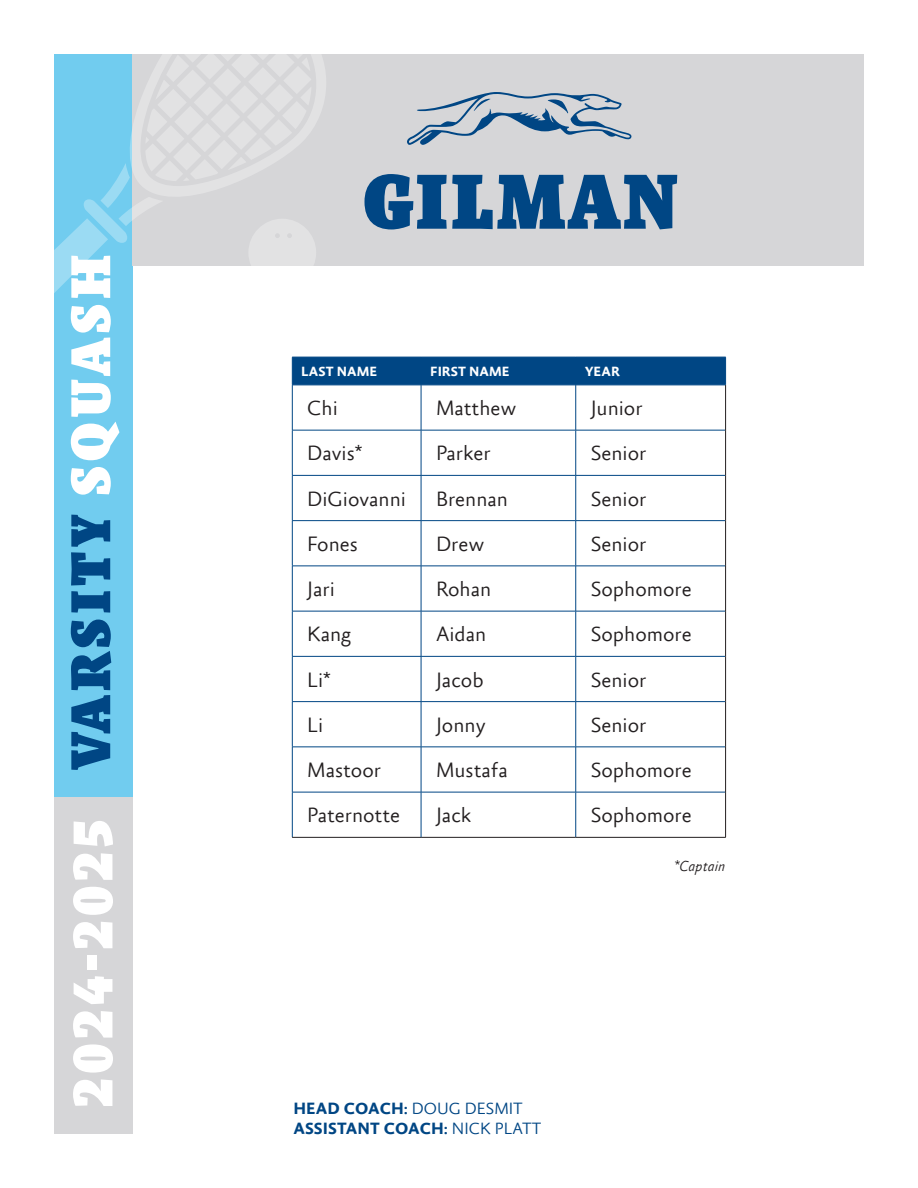
<style>
.page{position:relative;width:918px;height:1188px;background:#fff}
.page>*{position:absolute;margin:0;border:0;box-sizing:border-box;transform-origin:0 0}
.t1{font:900 57px "Absara Headline Pro";letter-spacing:.06em;color:#fff}
.t2{font:300 21px "Absara Sans Offc Pro";color:#231f20}
.t3{font:700 16.5px "Absara Sans Offc Pro";color:#004684}
.t4{font:italic 300 15px "Absara Sans Offc Pro";color:#231f20}
.t5{font:700 13.5px "Absara Sans Offc Pro";color:#fff}
.s1{color:#004684}
.s2{font-weight:300}
</style>
<div class="page">
<div style="left:54px;top:793px;width:79px;height:341px;background:#d6d6d8"></div>
<div style="left:54px;top:54px;width:79px;height:743px;background:#71ccef"></div>
<div style="left:133px;top:54px;width:731px;height:212px;background:#d6d6d8"></div>
<svg style="left:365px;top:174px;width:312px;height:56px"></svg>
<svg style="left:407px;top:92px;width:224px;height:53px"></svg>
<svg style="left:293px;top:386px;width:432px;height:451px"></svg>
<hr style="left:292px;top:385px;width:129px;height:1px;background:#004684">
<hr style="left:292px;top:385px;width:1px;height:45px;background:#004684">
<hr style="left:421px;top:385px;width:155px;height:1px;background:#004684">
<hr style="left:576px;top:385px;width:150px;height:1px;background:#004684">
<hr style="left:575px;top:385px;width:1px;height:45px;background:#004684">
<hr style="left:292px;top:430px;width:129px;height:1px;background:#004684">
<hr style="left:292px;top:430px;width:1px;height:45px;background:#004684">
<hr style="left:421px;top:430px;width:155px;height:1px;background:#004684">
<hr style="left:576px;top:430px;width:149px;height:1px;background:#004684">
<hr style="left:575px;top:430px;width:1px;height:45px;background:#004684">
<hr style="left:292px;top:475px;width:129px;height:1px;background:#004684">
<hr style="left:292px;top:476px;width:1px;height:44px;background:#004684">
<hr style="left:421px;top:475px;width:155px;height:1px;background:#004684">
<hr style="left:576px;top:475px;width:149px;height:1px;background:#004684">
<hr style="left:575px;top:476px;width:1px;height:44px;background:#004684">
<hr style="left:292px;top:520px;width:129px;height:1px;background:#004684">
<hr style="left:292px;top:521px;width:1px;height:45px;background:#004684">
<hr style="left:421px;top:520px;width:155px;height:1px;background:#004684">
<hr style="left:576px;top:520px;width:149px;height:1px;background:#004684">
<hr style="left:575px;top:521px;width:1px;height:45px;background:#004684">
<hr style="left:292px;top:566px;width:129px;height:1px;background:#004684">
<hr style="left:292px;top:566px;width:1px;height:45px;background:#004684">
<hr style="left:421px;top:566px;width:155px;height:1px;background:#004684">
<hr style="left:576px;top:566px;width:149px;height:1px;background:#004684">
<hr style="left:575px;top:566px;width:1px;height:45px;background:#004684">
<hr style="left:292px;top:611px;width:129px;height:1px;background:#004684">
<hr style="left:292px;top:611px;width:1px;height:45px;background:#004684">
<hr style="left:421px;top:611px;width:155px;height:1px;background:#004684">
<hr style="left:576px;top:611px;width:149px;height:1px;background:#004684">
<hr style="left:575px;top:611px;width:1px;height:45px;background:#004684">
<hr style="left:292px;top:656px;width:129px;height:1px;background:#004684">
<hr style="left:292px;top:657px;width:1px;height:44px;background:#004684">
<hr style="left:421px;top:656px;width:155px;height:1px;background:#004684">
<hr style="left:576px;top:656px;width:149px;height:1px;background:#004684">
<hr style="left:575px;top:657px;width:1px;height:44px;background:#004684">
<hr style="left:292px;top:701px;width:129px;height:1px;background:#004684">
<hr style="left:292px;top:702px;width:1px;height:45px;background:#004684">
<hr style="left:421px;top:701px;width:155px;height:1px;background:#004684">
<hr style="left:576px;top:701px;width:149px;height:1px;background:#004684">
<hr style="left:575px;top:702px;width:1px;height:45px;background:#004684">
<hr style="left:292px;top:747px;width:129px;height:1px;background:#004684">
<hr style="left:292px;top:747px;width:1px;height:45px;background:#004684">
<hr style="left:421px;top:747px;width:155px;height:1px;background:#004684">
<hr style="left:576px;top:747px;width:149px;height:1px;background:#004684">
<hr style="left:575px;top:747px;width:1px;height:45px;background:#004684">
<hr style="left:292px;top:792px;width:129px;height:1px;background:#004684">
<hr style="left:292px;top:792px;width:1px;height:45px;background:#004684">
<hr style="left:421px;top:792px;width:155px;height:1px;background:#004684">
<hr style="left:576px;top:792px;width:149px;height:1px;background:#004684">
<hr style="left:575px;top:792px;width:1px;height:45px;background:#004684">
<hr style="left:725px;top:385px;width:1px;height:45px;background:#231f20">
<hr style="left:725px;top:430px;width:1px;height:45px;background:#231f20">
<hr style="left:725px;top:475px;width:1px;height:46px;background:#231f20">
<hr style="left:725px;top:521px;width:1px;height:45px;background:#231f20">
<hr style="left:725px;top:566px;width:1px;height:45px;background:#231f20">
<hr style="left:725px;top:611px;width:1px;height:45px;background:#231f20">
<hr style="left:725px;top:656px;width:1px;height:46px;background:#231f20">
<hr style="left:725px;top:702px;width:1px;height:45px;background:#231f20">
<hr style="left:725px;top:747px;width:1px;height:45px;background:#231f20">
<hr style="left:725px;top:792px;width:1px;height:45px;background:#231f20">
<hr style="left:292px;top:837px;width:129px;height:1px;background:#231f20">
<hr style="left:421px;top:837px;width:155px;height:1px;background:#231f20">
<hr style="left:576px;top:837px;width:150px;height:1px;background:#231f20">
<div style="left:292px;top:357px;width:434px;height:28px;background:#004684"></div>
<hr style="left:421px;top:357px;width:155px;height:1px;background:#004684">
<hr style="left:576px;top:357px;width:150px;height:1px;background:#004684">
<hr style="left:421px;top:385px;width:1px;height:45px;background:#004684">
<hr style="left:421px;top:430px;width:1px;height:45px;background:#004684">
<hr style="left:421px;top:476px;width:1px;height:44px;background:#004684">
<hr style="left:421px;top:521px;width:1px;height:45px;background:#004684">
<hr style="left:421px;top:566px;width:1px;height:45px;background:#004684">
<hr style="left:421px;top:611px;width:1px;height:45px;background:#004684">
<hr style="left:421px;top:657px;width:1px;height:44px;background:#004684">
<hr style="left:421px;top:702px;width:1px;height:45px;background:#004684">
<hr style="left:421px;top:747px;width:1px;height:45px;background:#004684">
<hr style="left:421px;top:792px;width:1px;height:45px;background:#004684">
<svg style="left:54px;top:54px;width:272px;height:239px"></svg>
<p class="t1" style="left:59px;top:1108px;width:855px;rotate:-90deg">2024-2025 <span class="s1">VARSITY</span> SQUASH</p>
<p class="t5" style="left:301px;top:364px;width:77px">LAST NAME</p>
<p class="t5" style="left:430px;top:364px;width:81px">FIRST NAME</p>
<p class="t5" style="left:585px;top:364px;width:37px">YEAR</p>
<p class="t2" style="left:307px;top:397px;width:32px">Chi</p>
<p class="t2" style="left:436px;top:397px;width:82px">Matthew</p>
<p class="t2" style="left:591px;top:397px;width:53px">Junior</p>
<p class="t2" style="left:307px;top:442px;width:57px">Davis*</p>
<p class="t2" style="left:436px;top:442px;width:56px">Parker</p>
<p class="t2" style="left:591px;top:442px;width:57px">Senior</p>
<p class="t2" style="left:307px;top:487px;width:100px">DiGiovanni</p>
<p class="t2" style="left:436px;top:487px;width:73px">Brennan</p>
<p class="t2" style="left:591px;top:487px;width:57px">Senior</p>
<p class="t2" style="left:307px;top:533px;width:52px">Fones</p>
<p class="t2" style="left:436px;top:533px;width:50px">Drew</p>
<p class="t2" style="left:591px;top:533px;width:57px">Senior</p>
<p class="t2" style="left:307px;top:578px;width:29px">Jari</p>
<p class="t2" style="left:436px;top:578px;width:57px">Rohan</p>
<p class="t2" style="left:591px;top:578px;width:102px">Sophomore</p>
<p class="t2" style="left:307px;top:623px;width:46px">Kang</p>
<p class="t2" style="left:436px;top:623px;width:52px">Aidan</p>
<p class="t2" style="left:591px;top:623px;width:102px">Sophomore</p>
<p class="t2" style="left:307px;top:668px;width:25px">Li*</p>
<p class="t2" style="left:436px;top:668px;width:49px">Jacob</p>
<p class="t2" style="left:591px;top:668px;width:57px">Senior</p>
<p class="t2" style="left:307px;top:714px;width:18px">Li</p>
<p class="t2" style="left:436px;top:714px;width:51px">Jonny</p>
<p class="t2" style="left:591px;top:714px;width:57px">Senior</p>
<p class="t2" style="left:307px;top:759px;width:75px">Mastoor</p>
<p class="t2" style="left:436px;top:759px;width:73px">Mustafa</p>
<p class="t2" style="left:591px;top:759px;width:102px">Sophomore</p>
<p class="t2" style="left:307px;top:804px;width:94px">Paternotte</p>
<p class="t2" style="left:436px;top:804px;width:37px">Jack</p>
<p class="t2" style="left:591px;top:804px;width:102px">Sophomore</p>
<p class="t4" style="left:674px;top:858px;width:53px">*Captain</p>
<p class="t3" style="left:293px;top:1100px;width:231px">HEAD COACH: <span class="s2">DOUG DESMIT</span></p>
<p class="t3" style="left:293px;top:1119px;width:250px">ASSISTANT COACH: <span class="s2">NICK PLATT</span></p>
</div>
